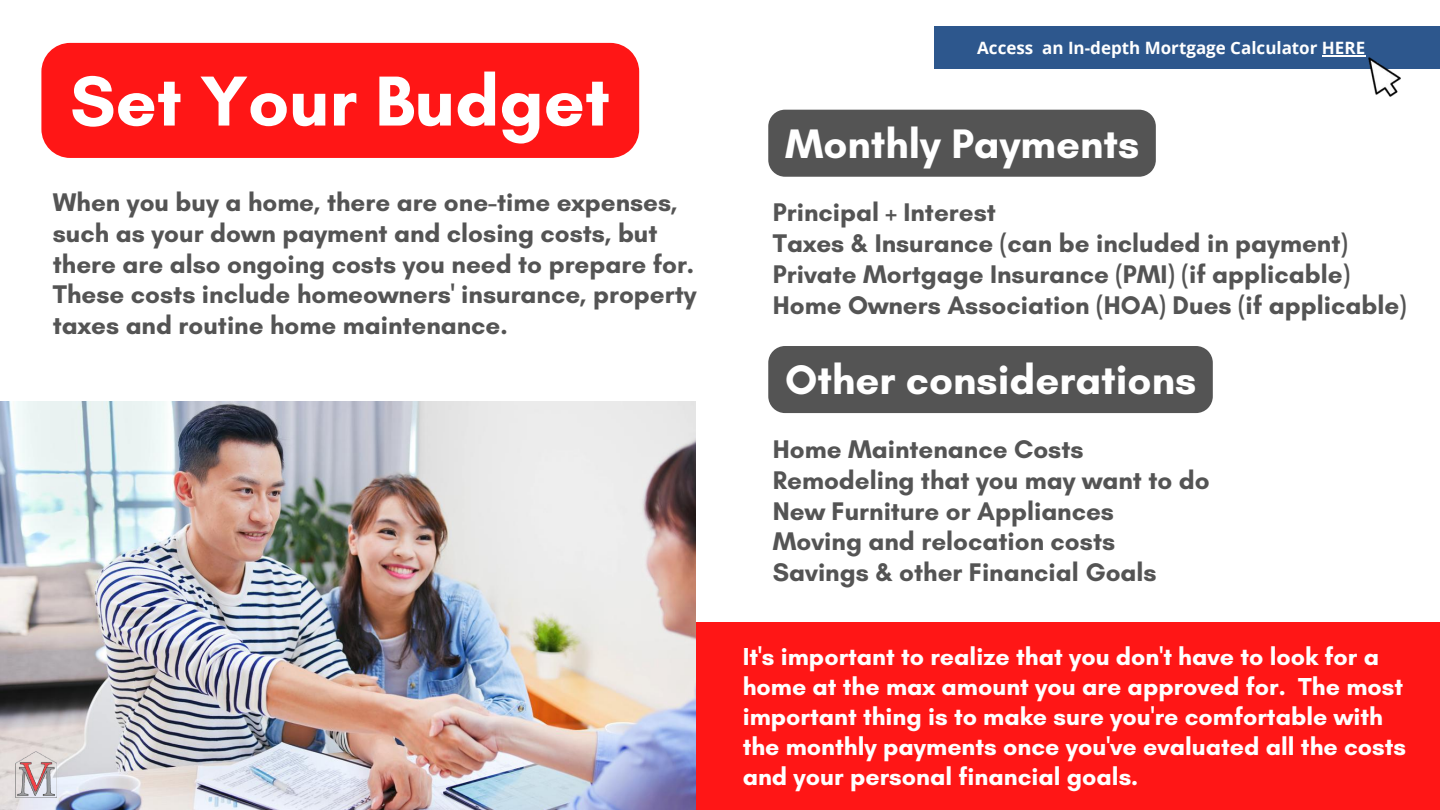
<style>
.page{position:relative;width:1440px;height:810px;background:#fff}
.page>*{position:absolute;margin:0;border:0;box-sizing:border-box;transform-origin:0 0}
.t1{font:700 72px "Glacial Indifference";color:#fff}
.t2{font:700 42px "Glacial Indifference";color:#fff}
.t3{font:700 26px/30.8px "Glacial Indifference";color:#545454}
.t4{font:700 25px/30px "Glacial Indifference";color:#fff}
.t5{font:700 17px "Open Sans";color:#fff}
</style>
<div class="page">
<img style="left:0;top:401px;width:696px;height:409px">
<div style="left:934px;top:26px;width:506px;height:43px;background:#2d578d"></div>
<img style="left:1369px;top:57px;width:32px;height:39px">
<div style="left:696px;top:622px;width:744px;height:188px;background:#ff1616"></div>
<div style="left:41px;top:43px;width:598px;height:115px;background:#ff1616"></div>
<div style="left:768px;top:110px;width:388px;height:67px;background:#545454"></div>
<hr style="left:1322px;top:55px;width:43px;height:2px;background:#fff">
<div style="left:768px;top:346px;width:445px;height:67px;background:#545454"></div>
<img style="left:16px;top:752px;width:40px;height:46px">
<h1 class="t1" style="left:70px;top:57px;width:541px">Set Your Budget</h1>
<p class="t3" style="left:53px;top:187px;width:645px">When you buy a home, there are one-time expenses, such as your down payment and closing costs, but there are also ongoing costs you need to prepare for.<br>These costs include homeowners' insurance, property taxes and routine home maintenance.</p>
<p class="t5" style="left:977px;top:36px;width:390px">Access an In-depth Mortgage Calculator HERE</p>
<h2 class="t2" style="left:785px;top:118px;width:356px">Monthly Payments</h2>
<p class="t3" style="left:773px;top:197px;width:635px">Principal + Interest<br>Taxes &amp; Insurance (can be included in payment)<br>Private Mortgage Insurance (PMI) (if applicable)<br>Home Owners Association (HOA) Dues (if applicable)</p>
<h2 class="t2" style="left:785px;top:354px;width:413px">Other considerations</h2>
<p class="t3" style="left:773px;top:434px;width:439px">Home Maintenance Costs<br>Remodeling that you may want to do<br>New Furniture or Appliances<br>Moving and relocation costs<br>Savings &amp; other Financial Goals</p>
<p class="t4" style="left:743px;top:641px;width:665px">It's important to realize that you don't have to look for a home at the max amount you are approved for. The most important thing is to make sure you're comfortable with the monthly payments once you've evaluated all the costs and your personal financial goals.</p>
</div>
